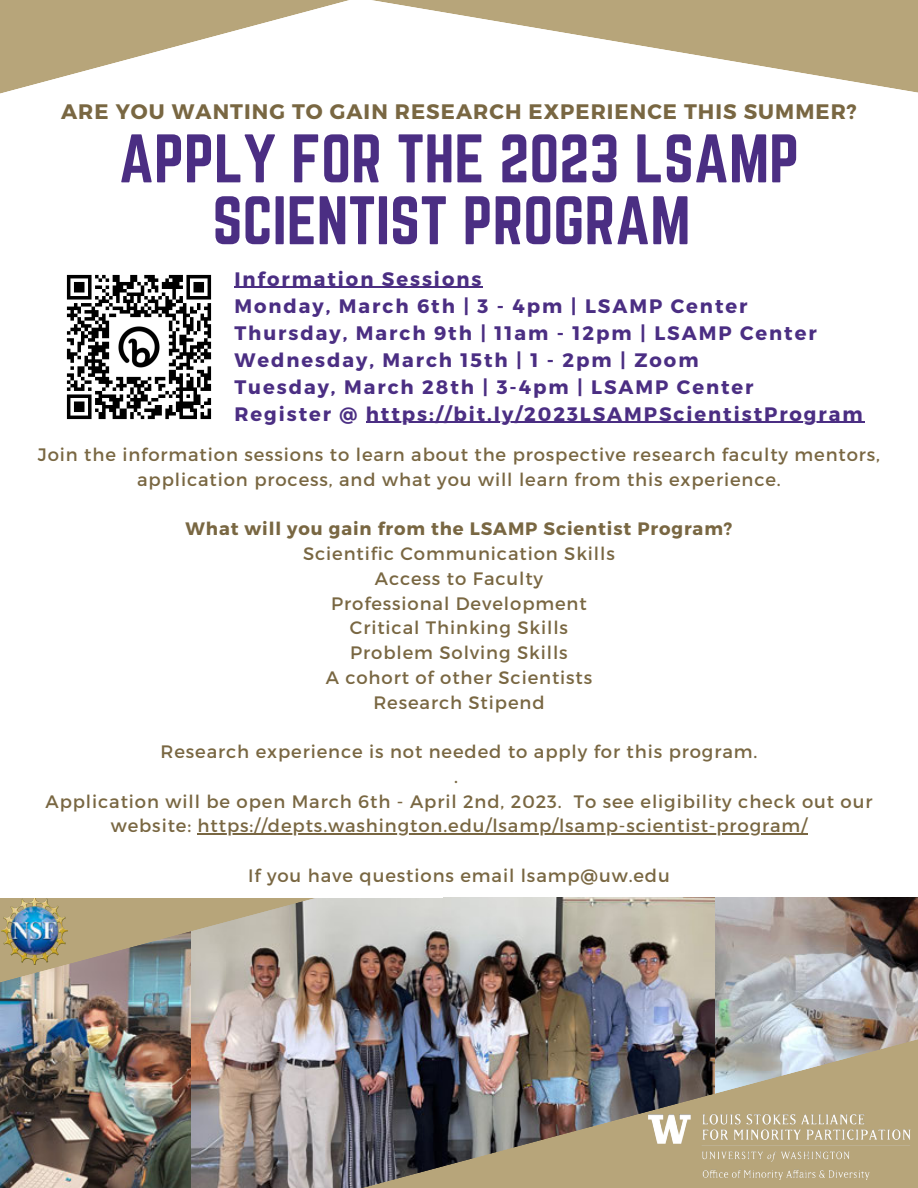
<style>
.page{position:relative;width:918px;height:1188px;background:#fff}
.page>*{position:absolute;margin:0;border:0;box-sizing:border-box;transform-origin:0 0}
.t1{font:60px/61.8px "Norwester";color:#4b2e83;text-align:center}
.t2{font:700 21px "Montserrat";letter-spacing:.05em;color:#796742}
.t3{font:700 19.5px/27px "Montserrat";letter-spacing:.1em;color:#4b2e83}
.t4{font:18px/24.8px "Montserrat";letter-spacing:.05em;color:#796742;text-align:center}
.t5{font:700 18px "Montserrat";letter-spacing:.05em;color:#796742}
</style>
<div class="page">
<img style="left:714px;top:897px;width:204px;height:68px">
<img style="left:0;top:897px;width:714px;height:291px">
<img style="left:0;top:897px;width:369px;height:176px">
<img style="left:168px;top:965px;width:750px;height:223px">
<img style="left:0;top:897px;width:69px;height:68px">
<svg style="left:473px;top:0;width:445px;height:93px;fill:#b7a57a"></svg>
<hr style="left:198px;top:834px;width:610px;height:1px;background:#796742">
<svg style="left:0;top:0;width:473px;height:94px"></svg>
<img style="left:649px;top:1113px;width:263px;height:66px">
<img style="left:66px;top:274px;width:146px;height:146px">
<hr style="left:234px;top:287px;width:249px;height:1px;background:#4b2e83">
<hr style="left:366px;top:422px;width:499px;height:1px;background:#4b2e83">
<p class="t2" style="left:61px;top:98px;width:797px">ARE YOU WANTING TO GAIN RESEARCH EXPERIENCE THIS SUMMER?</p>
<h1 class="t1" style="left:119px;top:127px;width:682px">APPLY FOR THE 2023 LSAMP<br>SCIENTIST PROGRAM</h1>
<p class="t3" style="left:234px;top:264px;width:630px">Information Sessions<br>Monday, March 6th | 3 - 4pm | LSAMP Center Thursday, March 9th | 11am - 12pm | LSAMP Center Wednesday, March 15th | 1 - 2pm | Zoom<br>Tuesday, March 28th | 3-4pm | LSAMP Center<br>Register @ https://bit.ly/2023LSAMPScientistProgram</p>
<p class="t4" style="left:38px;top:441px;width:844px">Join the information sessions to learn about the prospective research faculty mentors, application process, and what you will learn from this experience.</p>
<p class="t5" style="left:186px;top:517px;width:548px">What will you gain from the LSAMP Scientist Program?</p>
<p class="t4" style="left:303px;top:540px;width:313px">Scientific Communication Skills<br>Access to Faculty<br>Professional Development<br>Critical Thinking Skills<br>Problem Solving Skills<br>A cohort of other Scientists<br>Research Stipend</p>
<p class="t4" style="left:46px;top:738px;width:828px">Research experience is not needed to apply for this program.<br>.<br>Application will be open March 6th - April 2nd, 2023. To see eligibility check out our website: https://depts.washington.edu/lsamp/lsamp-scientist-program/</p>
<p class="t4" style="left:248px;top:862px;width:423px">If you have questions email lsamp@uw.edu</p>
</div>
